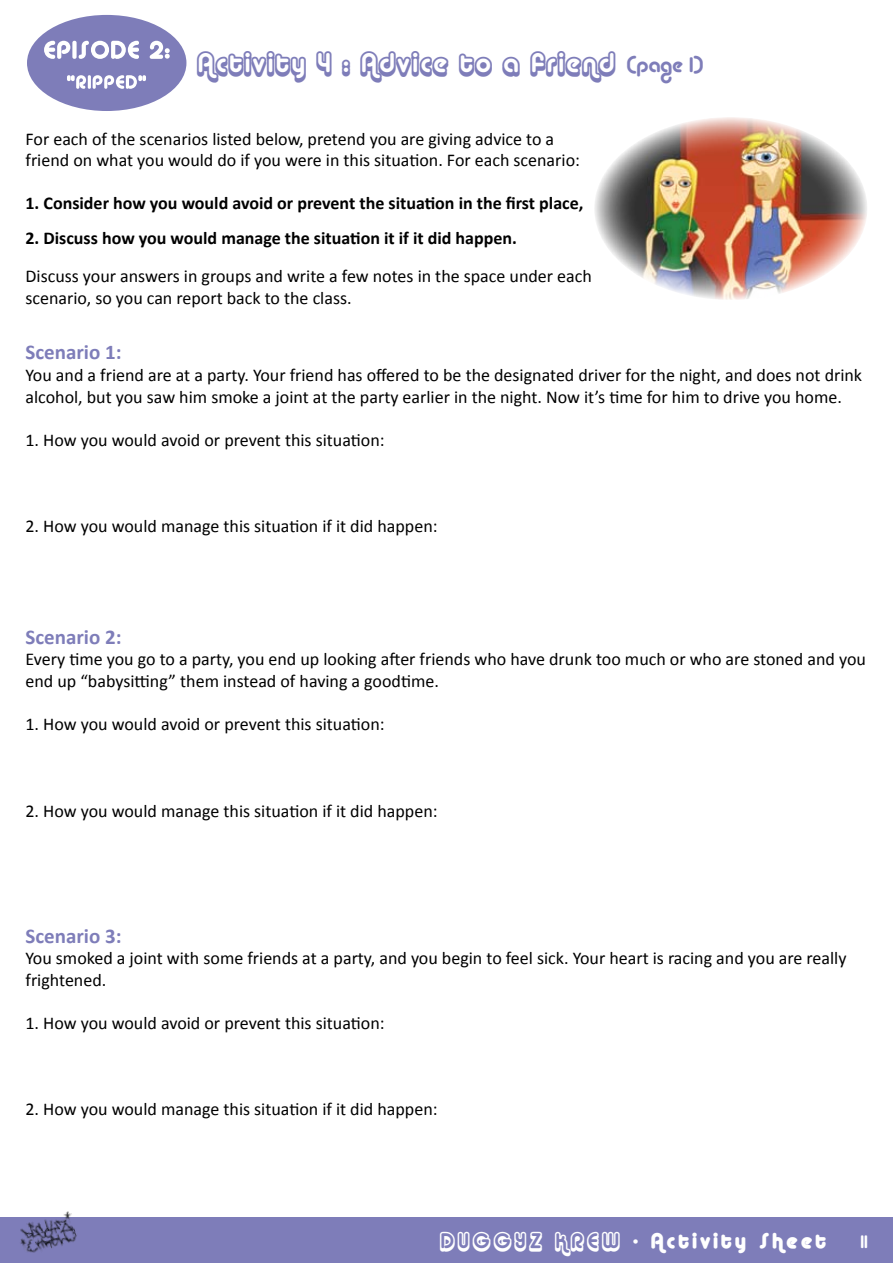
<style>
.page{position:relative;width:893px;height:1263px;background:#fff}
.page>*{position:absolute;margin:0;border:0;box-sizing:border-box;transform-origin:0 0}
.t1{font:27px "Alba Super";letter-spacing:.06em;color:#7e7db9}
.t2{font:700 21px "Calibri";color:#7e7db9}
.t3{font:21px "Alba Matter";letter-spacing:.18em;color:#fff}
.t4{font:18px/21.6px "Calibri";color:#000}
.t5{font:700 18px "Calibri";color:#000}
.t6{font:18px "Alba";color:#fff}
.s1{font-family:"Alba";font-size:21px}
.s2{font-family:"Alba Super"}
</style>
<div class="page">
<div style="left:0;top:1217px;width:893px;height:46px;background:#7e7db9"></div>
<img style="left:20px;top:1211px;width:57px;height:42px">
<div style="left:27px;top:15px;width:159px;height:96px;background:#7e7db9;border-radius:50%"></div>
<svg style="left:67px;top:75px;width:79px;height:14px"></svg>
<svg style="left:44px;top:41px;width:126px;height:18px"></svg>
<img style="left:594px;top:117px;width:273px;height:183px">
<h1 class="t1" style="left:197px;top:47px;width:507px">Activity 4 : Advice to a friend <span class="s1">(page 1)</span></h1>
<p class="t4" style="left:26px;top:127px;width:556px">For each of the scenarios listed below, pretend you are giving advice to a friend on what you would do if you were in this situation. For each scenario:</p>
<p class="t5" style="left:26px;top:192px;width:559px">1. Consider how you would avoid or prevent the situation in the first place,</p>
<p class="t5" style="left:26px;top:227px;width:493px">2. Discuss how you would manage the situation it if it did happen.</p>
<p class="t4" style="left:26px;top:265px;width:568px">Discuss your answers in groups and write a few notes in the space under each scenario, so you can report back to the class.</p>
<p class="t2" style="left:26px;top:339px;width:98px">Scenario 1:</p>
<p class="t4" style="left:26px;top:363px;width:838px">You and a friend are at a party. Your friend has offered to be the designated driver for the night, and does not drink alcohol, but you saw him smoke a joint at the party earlier in the night. Now it’s time for him to drive you home.</p>
<p class="t4" style="left:26px;top:428px;width:361px">1. How you would avoid or prevent this situation:</p>
<p class="t4" style="left:26px;top:514px;width:414px">2. How you would manage this situation if it did happen:</p>
<p class="t2" style="left:26px;top:624px;width:98px">Scenario 2:</p>
<p class="t4" style="left:26px;top:648px;width:842px">Every time you go to a party, you end up looking after friends who have drunk too much or who are stoned and you end up “babysitting” them instead of having a goodtime.</p>
<p class="t4" style="left:26px;top:712px;width:361px">1. How you would avoid or prevent this situation:</p>
<p class="t4" style="left:26px;top:799px;width:414px">2. How you would manage this situation if it did happen:</p>
<p class="t2" style="left:26px;top:922px;width:98px">Scenario 3:</p>
<p class="t4" style="left:26px;top:946px;width:823px">You smoked a joint with some friends at a party, and you begin to feel sick. Your heart is racing and you are really frightened.</p>
<p class="t4" style="left:26px;top:1011px;width:361px">1. How you would avoid or prevent this situation:</p>
<p class="t4" style="left:26px;top:1098px;width:414px">2. How you would manage this situation if it did happen:</p>
<p class="t3" style="left:440px;top:1228px;width:387px"><span class="s2">DUGGYZ KREW</span> - Activity Sheet</p>
<p class="t6" style="left:860px;top:1231px;width:9px">11</p>
</div>
